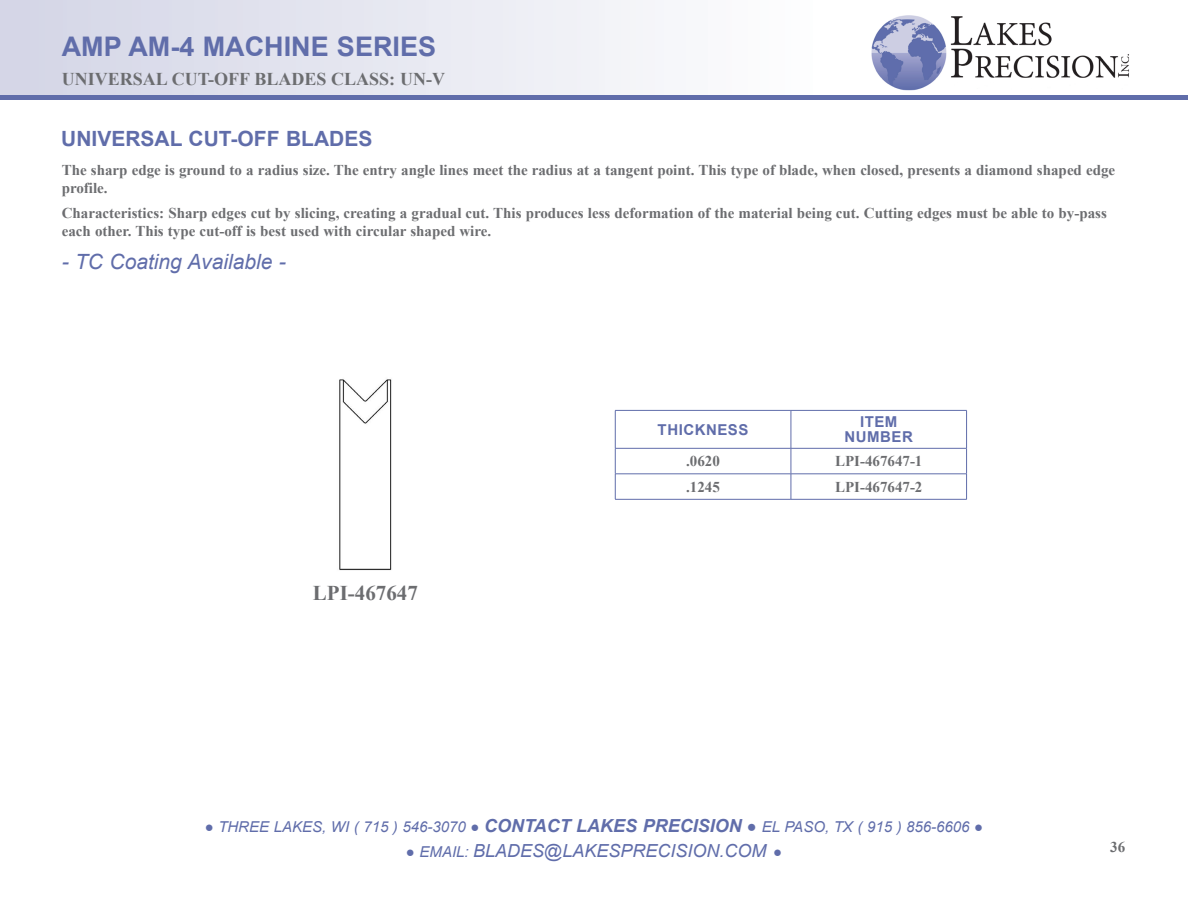
<style>
.page{position:relative;width:1188px;height:918px;background:#fff}
.page>*{position:absolute;margin:0;border:0;box-sizing:border-box;transform-origin:0 0}
.t1{font:700 27px "Arial";color:#606daa}
.t2{font:700 21px "Arial";color:#606daa}
.t3{font:italic 21px "Arial";color:#606daa}
.t4{font:700 21px "Times New Roman";color:#6c6d70}
.t5{font:italic 18px "Arial";color:#606daa}
.t6{font:700 18px "Times New Roman";color:#6c6d70}
.t7{font:700 15px/18px "Times New Roman";color:#6c6d70}
.t8{font:italic 15px "Arial";color:#606daa}
.t9{font:700 15px "Arial";letter-spacing:.035em;color:#606daa}
.s1{font-family:"Courier New";font-style:normal}
.s2{font-weight:700;font-size:18px}
.s3{font-family:"Courier New";font-style:normal;font-size:16.5px}
.s4{font-family:"Courier New";font-style:normal;font-size:15px}
.s5{font-size:15px}
</style>
<div class="page">
<div style="left:0;top:0;width:858px;height:96px;background:linear-gradient(to right,#d3d5e6,#fff)"></div>
<hr style="left:0;top:96px;width:1188px;height:4px;background:#606daa">
<img style="left:871px;top:15px;width:258px;height:76px">
<hr style="left:615px;top:410px;width:176px;height:1px;background:#606daa">
<hr style="left:615px;top:411px;width:1px;height:37px;background:#606daa">
<hr style="left:791px;top:410px;width:176px;height:1px;background:#606daa">
<hr style="left:791px;top:411px;width:1px;height:37px;background:#606daa">
<hr style="left:966px;top:411px;width:1px;height:37px;background:#606daa">
<hr style="left:615px;top:448px;width:176px;height:1px;background:#606daa">
<hr style="left:791px;top:448px;width:176px;height:1px;background:#606daa">
<hr style="left:615px;top:474px;width:176px;height:1px;background:#606daa">
<svg style="left:615px;top:449px;width:1px;height:50px"></svg>
<hr style="left:791px;top:474px;width:176px;height:1px;background:#606daa">
<svg style="left:791px;top:449px;width:1px;height:50px"></svg>
<svg style="left:966px;top:449px;width:1px;height:50px"></svg>
<hr style="left:615px;top:499px;width:176px;height:1px;background:#606daa">
<hr style="left:791px;top:499px;width:176px;height:1px;background:#606daa">
<img style="left:339px;top:379px;width:53px;height:192px">
<p class="t1" style="left:62px;top:27px;width:376px">AMP AM-4 MACHINE SERIES</p>
<p class="t6" style="left:62px;top:66px;width:385px">UNIVERSAL CUT-OFF BLADES CLASS: UN-V</p>
<p class="t2" style="left:61px;top:124px;width:313px">UNIVERSAL CUT-OFF BLADES</p>
<p class="t7" style="left:62px;top:160px;width:1055px">The sharp edge is ground to a radius size. The entry angle lines meet the radius at a tangent point. This type of blade, when closed, presents a diamond shaped edge profile.</p>
<p class="t7" style="left:62px;top:204px;width:1047px">Characteristics: Sharp edges cut by slicing, creating a gradual cut. This produces less deformation of the material being cut. Cutting edges must be able to by-pass each other. This type cut-off is best used with circular shaped wire.</p>
<p class="t3" style="left:62px;top:248px;width:226px">- TC Coating Available -</p>
<p class="t9" style="left:658px;top:419px;width:92px">THICKNESS</p>
<p class="t9" style="left:860px;top:411px;width:39px">ITEM</p>
<p class="t9" style="left:845px;top:426px;width:70px">NUMBER</p>
<p class="t4" style="left:313px;top:578px;width:106px">LPI-467647</p>
<p class="t7" style="left:686px;top:452px;width:35px">.0620</p>
<p class="t7" style="left:835px;top:452px;width:89px">LPI-467647-1</p>
<p class="t7" style="left:686px;top:477px;width:35px">.1245</p>
<p class="t7" style="left:835px;top:477px;width:89px">LPI-467647-2</p>
<p class="t8" style="left:205px;top:817px;width:780px"><span class="s1">●</span> THREE LAKES, WI ( 715 ) 546-3070 <span class="s1">●</span> <span class="s2">CONTACT LAKES PRECISION</span> <span class="s3">●</span> EL PASO, TX ( 915 ) 856-6606 <span class="s1">●</span></p>
<p class="t5" style="left:406px;top:839px;width:378px"><span class="s4">●</span> <span class="s5">EMAIL:</span> BLADES@LAKESPRECISION.COM <span class="s4">●</span></p>
<p class="t7" style="left:1110px;top:837px;width:16px">36</p>
</div>
